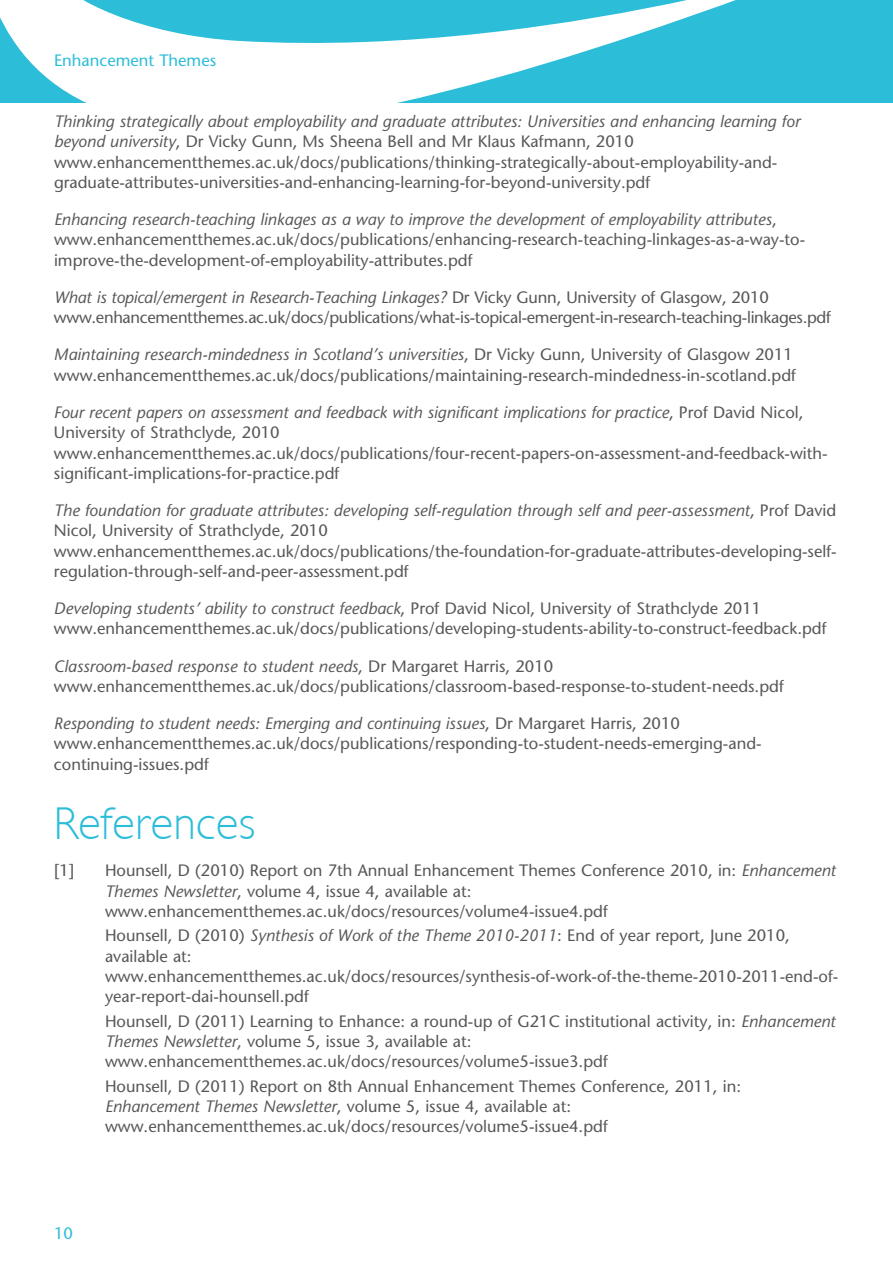
<style>
.page{position:relative;width:893px;height:1263px;background:#fff}
.page>*{position:absolute;margin:0;border:0;box-sizing:border-box;transform-origin:0 0}
._1st_Level{font:45px "Stewardson";color:#2cbdd8}
.Text{font:16.5px/20.2px "Stone Sans";color:#57585a}
.Text-2{font:16.5px/20.2px "Stone Sans";letter-spacing:-.02em;color:#57585a}
.Text-3{font:16.5px "Stone Sans";color:#2cbdd8}
.s1{font-style:italic}
</style>
<div class="page">
<svg style="left:0;top:0;width:893px;height:103px;fill:#2cbdd8"></svg>
<p class="Text-3" style="left:54px;top:51px;width:164px">Enhancement Themes</p>
<p class="Text" style="left:54px;top:111px;width:748px"><span class="s1">Thinking strategically about employability and graduate attributes: Universities and enhancing learning for beyond university</span>, Dr Vicky Gunn, Ms Sheena Bell and Mr Klaus Kafmann, 2010 www.enhancementthemes.ac.uk/docs/publications/thinking-strategically-about-employability-and&shy;graduate-attributes-universities-and-enhancing-learning-for-beyond-university.pdf</p>
<p class="Text" style="left:54px;top:209px;width:753px"><span class="s1">Enhancing research-teaching linkages as a way to improve the development of employability attributes</span>, www.enhancementthemes.ac.uk/docs/publications/enhancing-research-teaching-linkages-as-a-way-to&shy;improve-the-development-of-employability-attributes.pdf</p>
<p class="Text-2" style="left:54px;top:287px;width:778px"><span class="s1">What is topical/emergent in Research-Teaching Linkages?</span> Dr Vicky Gunn, University of Glasgow, 2010 www.enhancementthemes.ac.uk/docs/publications/what-is-topical-emergent-in-research-teaching-linkages.pdf</p>
<p class="Text" style="left:54px;top:345px;width:744px"><span class="s1">Maintaining research-mindedness in Scotland’s universities</span>, Dr Vicky Gunn, University of Glasgow 2011 www.enhancementthemes.ac.uk/docs/publications/maintaining-research-mindedness-in-scotland.pdf</p>
<p class="Text" style="left:54px;top:402px;width:775px"><span class="s1">Four recent papers on assessment and feedback with significant implications for practice</span>, Prof David Nicol, University of Strathclyde, 2010 www.enhancementthemes.ac.uk/docs/publications/four-recent-papers-on-assessment-and-feedback-with&shy;significant-implications-for-practice.pdf</p>
<p class="Text" style="left:54px;top:500px;width:784px"><span class="s1">The foundation for graduate attributes: developing self-regulation through self and peer-assessment</span>, Prof David Nicol, University of Strathclyde, 2010 www.enhancementthemes.ac.uk/docs/publications/the-foundation-for-graduate-attributes-developing-self&shy;regulation-through-self-and-peer-assessment.pdf</p>
<p class="Text" style="left:54px;top:598px;width:774px"><span class="s1">Developing students’ ability to construct feedback</span>, Prof David Nicol, University of Strathclyde 2011 www.enhancementthemes.ac.uk/docs/publications/developing-students-ability-to-construct-feedback.pdf</p>
<p class="Text" style="left:54px;top:656px;width:731px"><span class="s1">Classroom-based response to student needs</span>, Dr Margaret Harris, 2010 www.enhancementthemes.ac.uk/docs/publications/classroom-based-response-to-student-needs.pdf</p>
<p class="Text" style="left:54px;top:713px;width:709px"><span class="s1">Responding to student needs: Emerging and continuing issues</span>, Dr Margaret Harris, 2010 www.enhancementthemes.ac.uk/docs/publications/responding-to-student-needs-emerging-and&shy;continuing-issues.pdf</p>
<p class="_1st_Level" style="left:54px;top:801px;width:203px">References</p>
<p class="Text" style="left:54px;top:860px;width:22px">[1]</p>
<p class="Text" style="left:105px;top:860px;width:733px">Hounsell, D (2010) Report on 7th Annual Enhancement Themes Conference 2010, in: <span class="s1">Enhancement<br>Themes Newsletter</span>, volume 4, issue 4, available at: www.enhancementthemes.ac.uk/docs/resources/volume4-issue4.pdf</p>
<p class="Text" style="left:105px;top:925px;width:735px">Hounsell, D (2010) <span class="s1">Synthesis of Work of the Theme 2010-2011</span>: End of year report, June 2010, available at: www.enhancementthemes.ac.uk/docs/resources/synthesis-of-work-of-the-theme-2010-2011-end-of&shy;year-report-dai-hounsell.pdf</p>
<p class="Text" style="left:105px;top:1011px;width:732px">Hounsell, D (2011) Learning to Enhance: a round-up of G21C institutional activity, in: <span class="s1">Enhancement<br>Themes Newsletter</span>, volume 5, issue 3, available at: www.enhancementthemes.ac.uk/docs/resources/volume5-issue3.pdf</p>
<p class="Text" style="left:105px;top:1076px;width:637px">Hounsell, D (2011) Report on 8th Annual Enhancement Themes Conference, 2011, in:<br><span class="s1">Enhancement Themes Newsletter</span>, volume 5, issue 4, available at: www.enhancementthemes.ac.uk/docs/resources/volume5-issue4.pdf</p>
<p class="Text-3" style="left:54px;top:1223px;width:20px">10</p>
</div>
